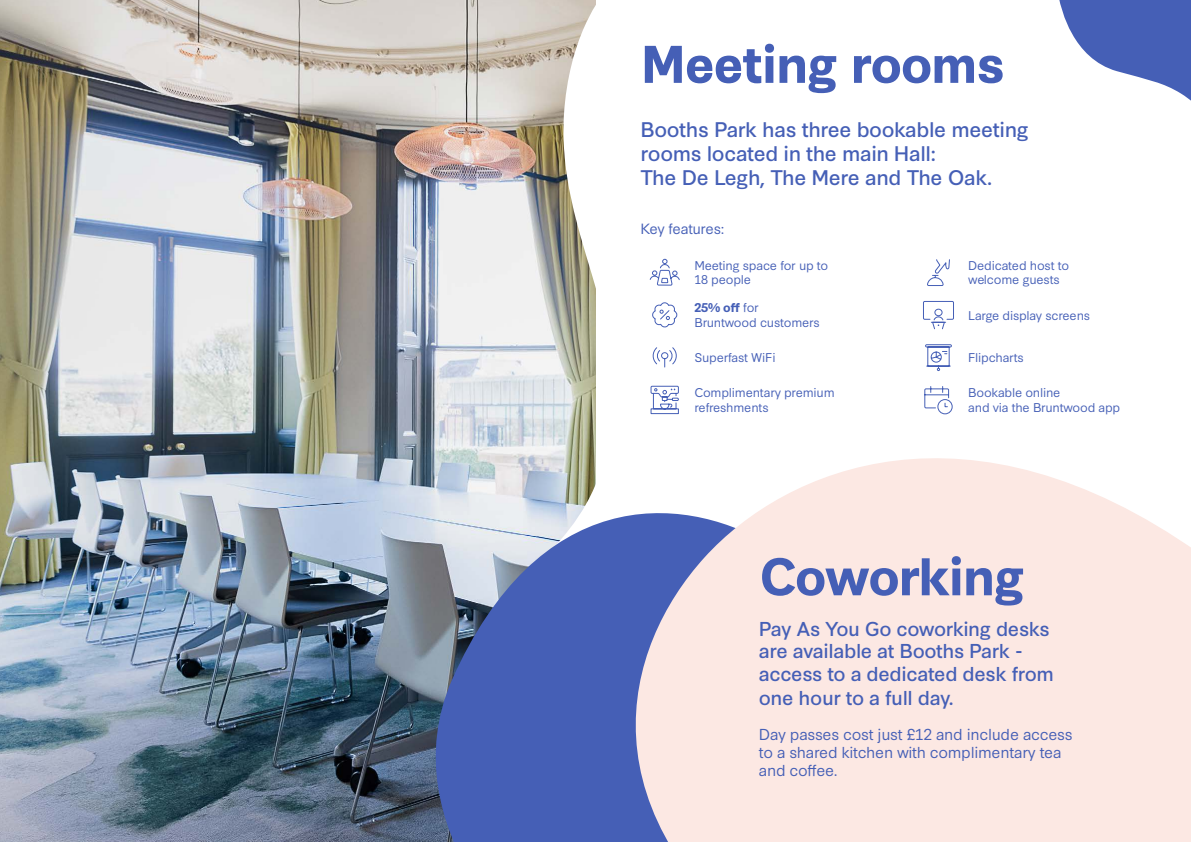
<style>
.page{position:relative;width:1191px;height:842px;background:#fff}
.page>*{position:absolute;margin:0;border:0;box-sizing:border-box;transform-origin:0 0}
.t1{font:700 50px "Synthese";letter-spacing:-.025em;color:#455fb6}
.t2{font:20px/24px "Synthese";letter-spacing:-.02em;color:#455fb6}
.t3{font:19px/23.2px "Synthese";letter-spacing:-.02em;color:#455fb6}
.t4{font:15px/18px "Synthese";letter-spacing:-.02em;color:#455fb6}
.t5{font:14px "Synthese";letter-spacing:-.02em;color:#455fb6}
.t6{font:12px/14.4px "Synthese";letter-spacing:-.02em;color:#455fb6}
.s1{font-weight:700}
</style>
<div class="page">
<img style="left:0;top:0;width:345px;height:842px">
<img style="left:345px;top:0;width:322px;height:842px">
<svg style="left:387px;top:486px;width:190px;height:356px;background:#6d7fb1"></svg>
<hr style="left:640px;top:293px;width:49px;height:1px;background:#fff">
<hr style="left:640px;top:336px;width:49px;height:1px;background:#fff">
<hr style="left:640px;top:378px;width:49px;height:1px;background:#fff">
<svg style="left:649px;top:258px;width:31px;height:28px"></svg>
<svg style="left:652px;top:302px;width:26px;height:25px"></svg>
<svg style="left:652px;top:346px;width:25px;height:22px"></svg>
<svg style="left:650px;top:385px;width:29px;height:6px"></svg>
<svg style="left:927px;top:259px;width:23px;height:27px"></svg>
<svg style="left:923px;top:301px;width:31px;height:29px"></svg>
<svg style="left:925px;top:344px;width:27px;height:27px"></svg>
<svg style="left:924px;top:386px;width:26px;height:5px"></svg>
<svg style="left:1059px;top:0;width:132px;height:101px"></svg>
<svg style="left:577px;top:391px;width:614px;height:451px;fill:#fce8e3"></svg>
<h1 class="t1" style="left:640px;top:25px;width:366px">Meeting rooms</h1>
<h2 class="t2" style="left:640px;top:116px;width:390px">Booths Park has three bookable meeting rooms located in the main Hall:<br>The De Legh, The Mere and The Oak.</h2>
<p class="t5" style="left:640px;top:217px;width:85px">Key features:</p>
<p class="t6" style="left:694px;top:257px;width:135px">Meeting space for up to<br>18 people</p>
<p class="t6" style="left:694px;top:299px;width:127px"><span class="s1">25% off</span> for<br>Bruntwood customers</p>
<p class="t6" style="left:694px;top:349px;width:83px">Superfast WiFi</p>
<p class="t6" style="left:694px;top:384px;width:142px">Complimentary premium refreshments</p>
<p class="t6" style="left:968px;top:257px;width:102px">Dedicated host to welcome guests</p>
<p class="t6" style="left:968px;top:307px;width:123px">Large display screens</p>
<p class="t6" style="left:968px;top:349px;width:57px">Flipcharts</p>
<p class="t6" style="left:968px;top:385px;width:153px">Bookable online<br>and via the Bruntwood app</p>
<h1 class="t1" style="left:759px;top:537px;width:267px">Coworking</h1>
<h3 class="t3" style="left:759px;top:615px;width:297px">Pay As You Go coworking desks are available at Booths Park - access to a dedicated desk from one hour to a full day.</h3>
<p class="t4" style="left:759px;top:724px;width:315px">Day passes cost just £12 and include access to a shared kitchen with complimentary tea and coffee.</p>
</div>
